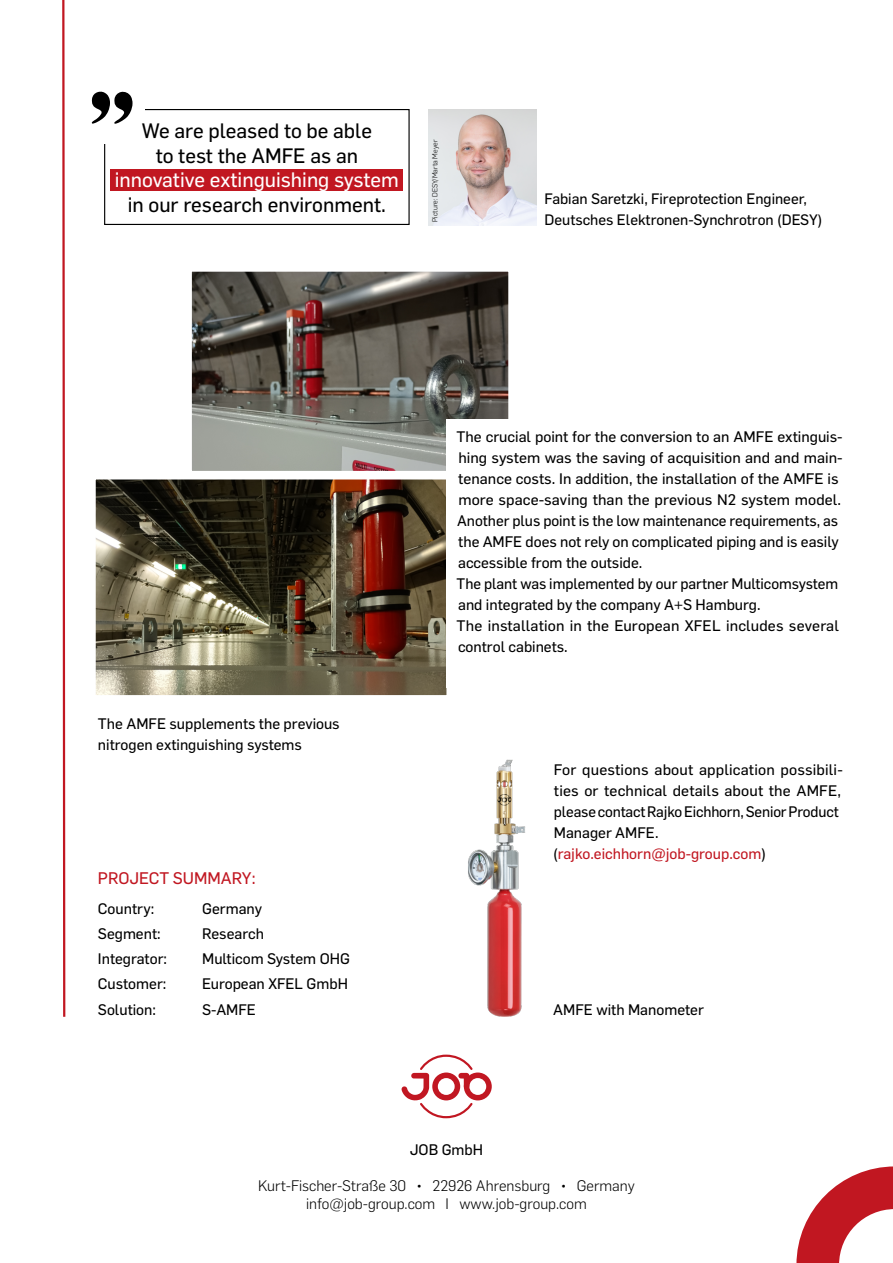
<style>
.page{position:relative;width:893px;height:1263px;background:#fff}
.page>*{position:absolute;margin:0;border:0;box-sizing:border-box;transform-origin:0 0}
.t1{font:20.55px/24.6px "Flama Basic";color:#000;text-align:center}
.t2{font:20.55px "Flama Basic";color:#fff}
.t3{font:16.5px "Flama Basic";color:#c11721}
.t4{font:15px/21px "Flama Basic";color:#000}
.t5{font:300 15px/18px "Flama";color:#000;text-align:center}
.t6{font:14.85px/21px "Flama Basic";color:#000}
.t7{font:300 7.2px "Flama";color:#000}
.s1{color:#c11721}
</style>
<div class="page">
<img style="left:192px;top:272px;width:316px;height:198px">
<div style="left:185px;top:265px;width:330px;height:212px;border:6px solid #fff"></div>
<img style="left:96px;top:480px;width:350px;height:214px">
<div style="left:89px;top:473px;width:364px;height:228px;border:6px solid #fff"></div>
<div style="left:104px;top:109px;width:306px;height:116px;border:1px solid #000"></div>
<div style="left:111px;top:170px;width:292px;height:21px;background:#c11721"></div>
<div style="left:77px;top:87px;width:68px;height:56px;background:#fff"></div>
<svg style="left:92px;top:91px;width:41px;height:33px"></svg>
<svg style="left:402px;top:1054px;width:90px;height:64px"></svg>
<svg style="left:796px;top:1166px;width:97px;height:97px"></svg>
<img style="left:429px;top:110px;width:107px;height:115px">
<img style="left:468px;top:760px;width:58px;height:257px">
<svg style="left:62px;top:0;width:4px;height:1017px"></svg>
<div style="left:446px;top:419px;width:407px;height:268px;background:#fff"></div>
<h1 class="t1" style="left:142px;top:117px;width:232px">We are pleased to be able to test the AMFE as an</h1>
<h1 class="t2" style="left:115px;top:165px;width:286px">innovative extinguishing system</h1>
<h1 class="t1" style="left:128px;top:191px;width:260px">in our research environment.</h1>
<p class="t7" style="left:430px;top:222px;width:83px;rotate:-90deg">Picture: DESY/Marta Meyer</p>
<p class="t6" style="left:545px;top:187px;width:279px">Fabian Saretzki, Fireprotection Engineer,<br>Deutsches Elektronen-Synchrotron (DESY)</p>
<p class="t4" style="left:98px;top:713px;width:243px">The AMFE supplements the previous nitrogen extinguishing systems</p>
<p class="t3" style="left:98px;top:866px;width:159px">PROJECT SUMMARY:</p>
<p class="t4" style="left:98px;top:897px;width:58px">Country:</p>
<p class="t4" style="left:202px;top:897px;width:62px">Germany</p>
<p class="t4" style="left:98px;top:922px;width:64px">Segment:</p>
<p class="t4" style="left:202px;top:922px;width:63px">Research</p>
<p class="t4" style="left:98px;top:947px;width:71px">Integrator:</p>
<p class="t4" style="left:202px;top:947px;width:149px">Multicom System OHG</p>
<p class="t4" style="left:98px;top:973px;width:70px">Customer:</p>
<p class="t4" style="left:202px;top:973px;width:147px">European XFEL GmbH</p>
<p class="t4" style="left:98px;top:998px;width:60px">Solution:</p>
<p class="t4" style="left:202px;top:998px;width:55px">S-AMFE</p>
<p class="t4" style="left:457px;top:425px;width:388px">The crucial point for the conversion to an AMFE extinguis&shy;hing system was the saving of acquisition and and main&shy;tenance costs. In addition, the installation of the AMFE is more space-saving than the previous N2 system model.<br>Another plus point is the low maintenance requirements, as the AMFE does not rely on complicated piping and is easily accessible from the outside.<br>The plant was implemented by our partner Multicomsystem and integrated by the company A+S Hamburg.<br>The installation in the European XFEL includes several control cabinets.</p>
<p class="t4" style="left:553px;top:758px;width:291px">For questions about application possibili&shy;ties or technical details about the AMFE, please contact Rajko Eichhorn, Senior Product Manager AMFE. (<span class="s1">rajko.eichhorn@job-group.com</span>)</p>
<p class="t4" style="left:553px;top:998px;width:152px">AMFE with Manometer</p>
<p class="t4" style="left:410px;top:1138px;width:75px">JOB GmbH</p>
<p class="t5" style="left:258px;top:1176px;width:378px">Kurt-Fischer-Straße 30 • 22926 Ahrensburg • Germany info@job-group.com I www.job-group.com</p>
</div>
